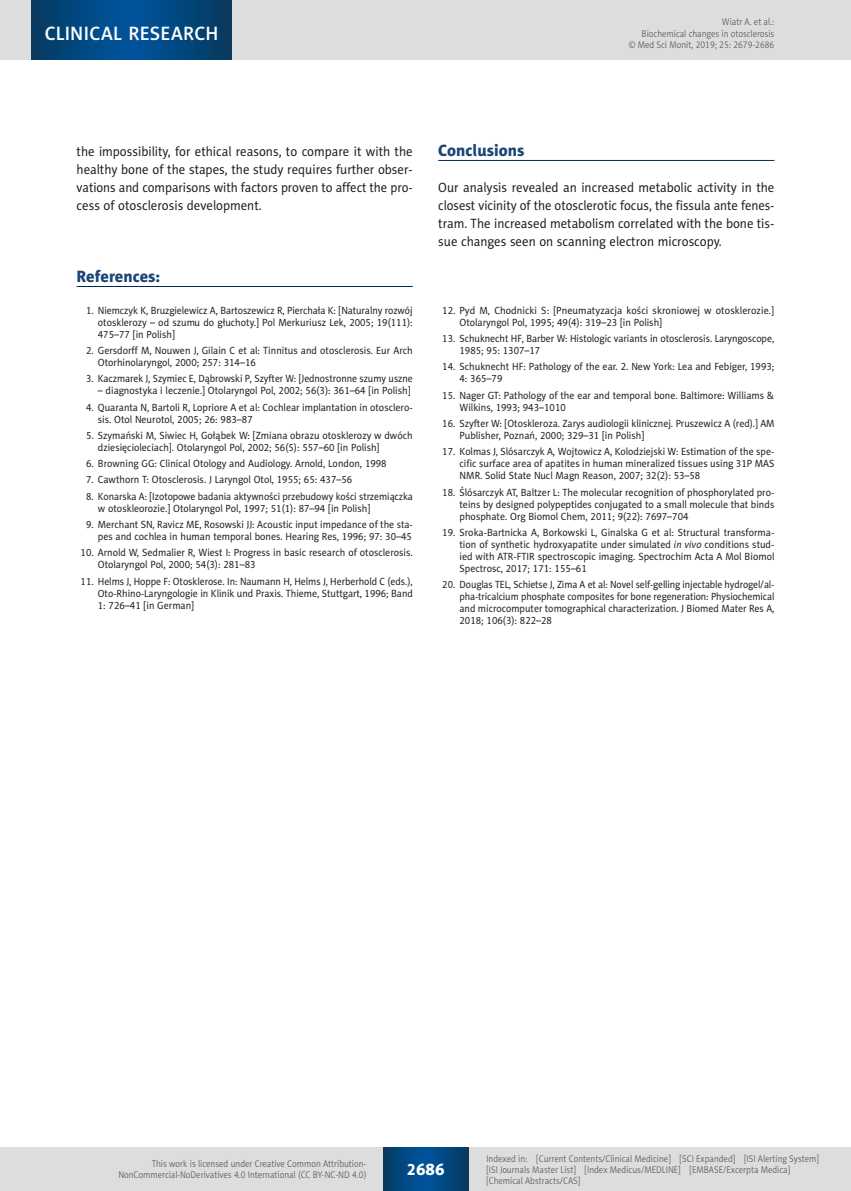
<style>
.page{position:relative;width:851px;height:1191px;background:#fff}
.page>*{position:absolute;margin:0;border:0;box-sizing:border-box;transform-origin:0 0}
.t1{font:19.5px "Naomi Sans EFN Medium";letter-spacing:.015em;color:#fff}
.MSM_Referencje_Tytul{font:16.5px "Naomi Sans EFN Heavy";color:#1a4574}
.MSM_Headline_1{font:16.5px "Naomi Sans EFN Heavy";color:#1a4574}
.t2{font:16.5px "Naomi Sans EFN Heavy";color:#fff}
.MSM_Body{font:13.5px/18px "Naomi Sans EFN";color:#231f20;text-align:justify;scale:.95 1}
.MSM_Referencje_punkt{font:10.5px/12px "Naomi Sans EFN";color:#231f20;scale:.95 1}
.MSM_Referencje_punkt-2{font:10.5px/12px "Naomi Sans EFN";color:#231f20;text-align:justify;scale:.94 1}
.MSM_Referencje_punkt-3{font:10.5px/12px "Naomi Sans EFN";color:#231f20;scale:.93 1}
.MSM_Referencje_punkt-4{font:10.5px/12px "Naomi Sans EFN";color:#231f20;scale:.96 1}
.t3{font:9.75px/11.2px "Naomi Sans EFN Light";color:#57585a;text-align:right;scale:.9 1}
.s1{font-style:italic}
</style>
<div class="page">
<hr style="left:77px;top:286px;width:335px;height:1px;background:#00295c">
<hr style="left:438px;top:160px;width:336px;height:1px;background:#00295c">
<div style="left:0;top:1148px;width:850px;height:43px;background:#dcdddf"></div>
<svg style="left:383px;top:1147px;width:85px;height:43px;background:#02477e"></svg>
<div style="left:0;top:0;width:850px;height:60px;background:#dcdddf"></div>
<svg style="left:32px;top:0;width:200px;height:60px;background:#02477e"></svg>
<h1 class="t1" style="left:45px;top:22px;width:175px">CLINICAL RESEARCH</h1>
<p class="t3" style="left:628px;top:16px;width:163px">Wiatr A. et al.:<br>Biochemical changes in otosclerosis<br>© Med Sci Monit, 2019; 25: 2679-2686</p>
<p class="MSM_Body" style="left:77px;top:142px;width:355px">the impossibility, for ethical reasons, to compare it with the healthy bone of the stapes, the study requires further obser&shy;vations and comparisons with factors proven to affect the pro&shy;cess of otosclerosis development.</p>
<p class="MSM_Referencje_Tytul" style="left:77px;top:266px;width:85px">References:</p>
<p class="MSM_Referencje_punkt-2" style="left:98px;top:304px;width:336px;text-indent:-12px">1. Niemczyk K, Bruzgielewicz A, Bartoszewicz R, Pierchała K: [Naturalny rozwój otosklerozy – od szumu do głuchoty.] Pol Merkuriusz Lek, 2005; 19(111):<br>475–77 [in Polish]</p>
<p class="MSM_Referencje_punkt" style="left:98px;top:345px;width:333px;text-indent:-12px">2. Gersdorff M, Nouwen J, Gilain C et al: Tinnitus and otosclerosis. Eur Arch<br>Otorhinolaryngol, 2000; 257: 314–16</p>
<p class="MSM_Referencje_punkt-2" style="left:86px;top:373px;width:349px">3. Kaczmarek J, Szymiec E, Dąbrowski P, Szyfter W: [Jednostronne szumy uszne</p>
<p class="MSM_Referencje_punkt" style="left:98px;top:385px;width:330px">– diagnostyka i leczenie.] Otolaryngol Pol, 2002; 56(3): 361–64 [in Polish]</p>
<p class="MSM_Referencje_punkt" style="left:98px;top:401px;width:333px;text-indent:-12px">4. Quaranta N, Bartoli R, Lopriore A et al: Cochlear implantation in otosclero&shy;sis. Otol Neurotol, 2005; 26: 983–87</p>
<p class="MSM_Referencje_punkt" style="left:98px;top:429px;width:333px;text-indent:-12px">5. Szymański M, Siwiec H, Gołąbek W: [Zmiana obrazu otosklerozy w dwóch dziesięcioleciach]. Otolaryngol Pol, 2002; 56(5): 557–60 [in Polish]</p>
<p class="MSM_Referencje_punkt" style="left:86px;top:458px;width:318px">6. Browning GG: Clinical Otology and Audiology. Arnold, London, 1998</p>
<p class="MSM_Referencje_punkt" style="left:86px;top:474px;width:282px">7. Cawthorn T: Otosclerosis. J Laryngol Otol, 1955; 65: 437–56</p>
<p class="MSM_Referencje_punkt-3" style="left:98px;top:490px;width:340px;text-indent:-12px">8. Konarska A: [Izotopowe badania aktywności przebudowy kości strzemiączka w otoskleorozie.] Otolaryngol Pol, 1997; 51(1): 87–94 [in Polish]</p>
<p class="MSM_Referencje_punkt-2" style="left:86px;top:518px;width:349px;text-align:right">9. Merchant SN, Ravicz ME, Rosowski JJ: Acoustic input impedance of the sta&shy;pes and cochlea in human temporal bones. Hearing Res, 1996; 97: 30–45</p>
<p class="MSM_Referencje_punkt" style="left:98px;top:547px;width:333px;text-indent:-17px">10. Arnold W, Sedmalier R, Wiest I: Progress in basic research of otosclerosis.<br>Otolaryngol Pol, 2000; 54(3): 281–83</p>
<p class="MSM_Referencje_punkt-2" style="left:98px;top:575px;width:336px;text-indent:-17px">11. Helms J, Hoppe F: Otosklerose. In: Naumann H, Helms J, Herberhold C (eds.), Oto-Rhino-Laryngologie in Klinik und Praxis. Thieme, Stuttgart, 1996; Band 1: 726–41 [in German]</p>
<p class="MSM_Headline_1" style="left:438px;top:140px;width:88px">Conclusions</p>
<p class="MSM_Body" style="left:438px;top:178px;width:355px">Our analysis revealed an increased metabolic activity in the closest vicinity of the otosclerotic focus, the fissula ante fenes&shy;tram. The increased metabolism correlated with the bone tis&shy;sue changes seen on scanning electron microscopy.</p>
<p class="MSM_Referencje_punkt-4" style="left:459px;top:304px;width:329px;text-indent:-17px">12. Pyd M, Chodnicki S: [Pneumatyzacja kości skroniowej w otosklerozie.]<br>Otolaryngol Pol, 1995; 49(4): 319–23 [in Polish]</p>
<p class="MSM_Referencje_punkt-2" style="left:459px;top:333px;width:336px;text-indent:-17px">13. Schuknecht HF, Barber W: Histologic variants in otosclerosis. Laryngoscope,<br>1985; 95: 1307–17</p>
<p class="MSM_Referencje_punkt" style="left:459px;top:361px;width:333px;text-indent:-17px">14. Schuknecht HF: Pathology of the ear. 2. New York: Lea and Febiger, 1993;<br>4: 365–79</p>
<p class="MSM_Referencje_punkt" style="left:459px;top:389px;width:333px;text-indent:-17px">15. Nager GT: Pathology of the ear and temporal bone. Baltimore: Williams &amp;<br>Wilkins, 1993; 943–1010</p>
<p class="MSM_Referencje_punkt-2" style="left:459px;top:417px;width:337px;text-indent:-17px">16. Szyfter W: [Otoskleroza. Zarys audiologii klinicznej. Pruszewicz A (red).] AM<br>Publisher, Poznań, 2000; 329–31 [in Polish]</p>
<p class="MSM_Referencje_punkt" style="left:459px;top:446px;width:333px;text-align:justify;text-indent:-17px">17. Kolmas J, Slósarczyk A, Wojtowicz A, Kolodziejski W: Estimation of the spe&shy;cific surface area of apatites in human mineralized tissues using 31P MAS NMR. Solid State Nucl Magn Reason, 2007; 32(2): 53–58</p>
<p class="MSM_Referencje_punkt" style="left:459px;top:486px;width:333px;text-align:justify;text-indent:-17px">18. Ślósarczyk AT, Baltzer L: The molecular recognition of phosphorylated pro&shy;teins by designed polypeptides conjugated to a small molecule that binds phosphate. Org Biomol Chem, 2011; 9(22): 7697–704</p>
<p class="MSM_Referencje_punkt" style="left:459px;top:526px;width:333px;text-align:justify;text-indent:-17px">19. Sroka-Bartnicka A, Borkowski L, Ginalska G et al: Structural transforma&shy;tion of synthetic hydroxyapatite under simulated <span class="s1">in vivo</span> conditions stud&shy;ied with ATR-FTIR spectroscopic imaging. Spectrochim Acta A Mol Biomol Spectrosc, 2017; 171: 155–61</p>
<p class="MSM_Referencje_punkt-3" style="left:459px;top:578px;width:340px;text-align:justify;text-indent:-17px">20. Douglas TEL, Schietse J, Zima A et al: Novel self-gelling injectable hydrogel/al&shy;pha-tricalcium phosphate composites for bone regeneration: Physiochemical and microcomputer tomographical characterization. J Biomed Mater Res A, 2018; 106(3): 822–28</p>
<p class="t3" style="left:118px;top:1158px;width:277px">This work is licensed under Creative Common Attribution-<br>NonCommercial-NoDerivatives 4.0 International (CC BY-NC-ND 4.0)</p>
<h2 class="t2" style="left:406px;top:1159px;width:40px">2686</h2>
<p class="t3" style="left:486px;top:1152px;width:371px;text-align:left">Indexed in: [Current Contents/Clinical Medicine] [SCI Expanded] [ISI Alerting System] [ISI Journals Master List] [Index Medicus/MEDLINE] [EMBASE/Excerpta Medica] [Chemical Abstracts/CAS]</p>
</div>
